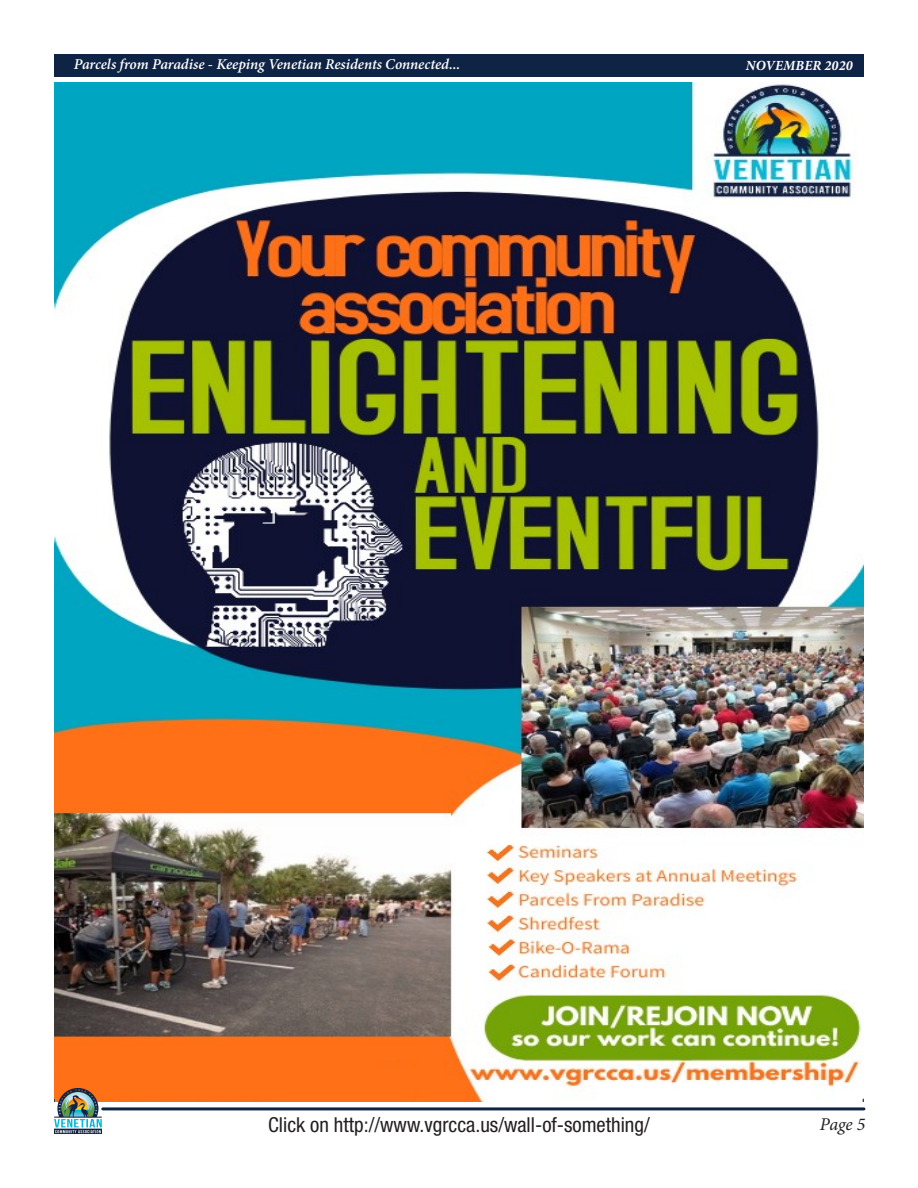
<style>
.page{position:relative;width:918px;height:1188px;background:#fff}
.page>*{position:absolute;margin:0;border:0;box-sizing:border-box;transform-origin:0 0}
.t1{font:condensed 20.7px "Helvetica Neue";color:#231f20}
.t2{font:italic 18px "Minion Pro";color:#231f20}
.t3{font:italic 600 15px "Minion Pro";letter-spacing:-.005em;color:#fff}
.t4{font:italic 700 13.95px "Minion Pro";letter-spacing:.01em;color:#fff}
</style>
<div class="page">
<img style="left:55px;top:82px;width:808px;height:1020px">
<div style="left:56px;top:1060px;width:361px;height:39px;background:#ff7017"></div>
<img style="left:863px;top:560px;width:1px;height:269px">
<hr style="left:103px;top:1107px;width:761px;height:3px;background:#0f2345">
<div style="left:54px;top:54px;width:810px;height:22px;background:#0f2345"></div>
<svg style="left:54px;top:1088px;width:48px;height:46px;background:#869389"></svg>
<p class="t3" style="left:74px;top:56px;width:388px">Parcels from Paradise - Keeping Venetian Residents Connected...</p>
<p class="t4" style="left:746px;top:57px;width:108px">NOVEMBER 2020</p>
<h1 class="t1" style="left:268px;top:1113px;width:383px">Click on http://www.vgrcca.us/wall-of-something/</h1>
<p class="t2" style="left:820px;top:1113px;width:47px">Page 5</p>
</div>
